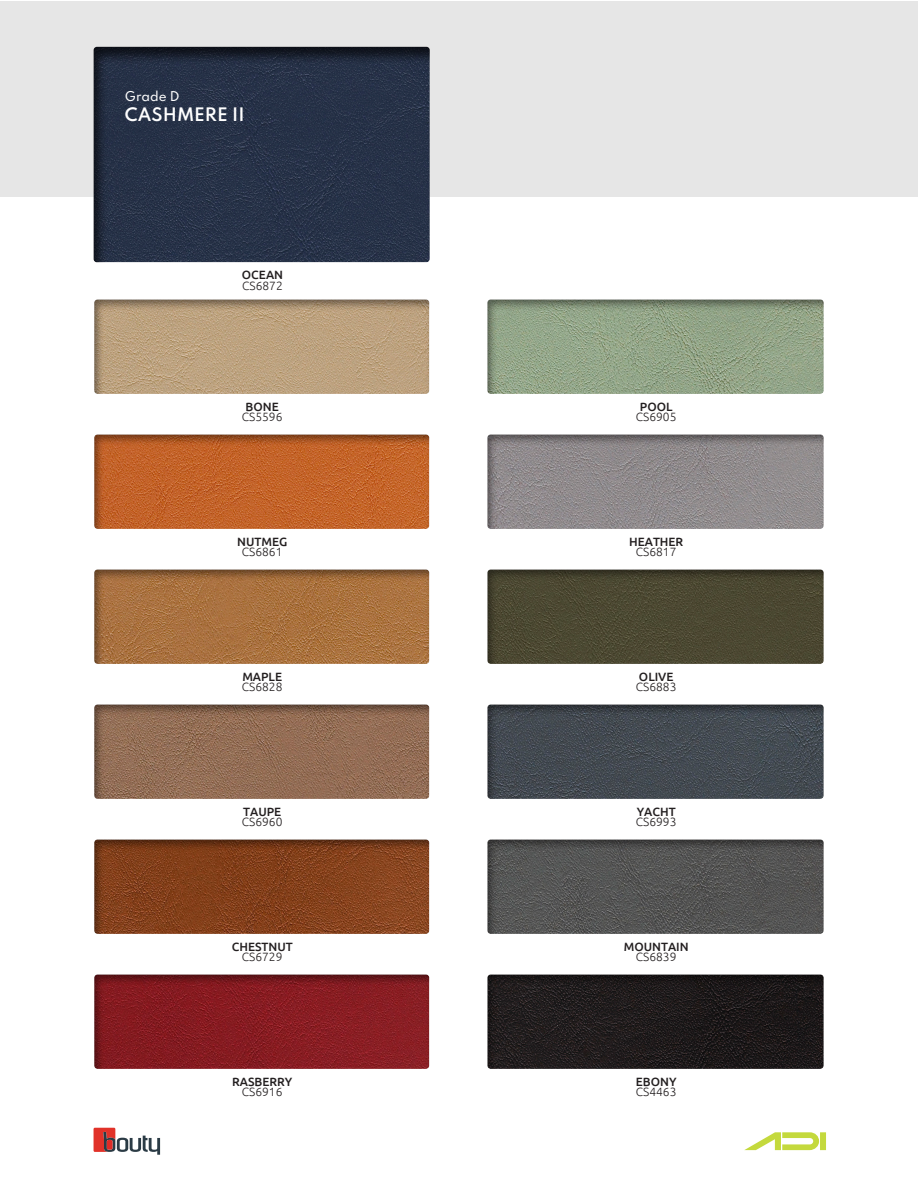
<style>
.page{position:relative;width:918px;height:1188px;background:#fff}
.page>*{position:absolute;margin:0;border:0;box-sizing:border-box;transform-origin:0 0}
.t1{font:600 16.5px "Spartan";color:#fff}
.t2{font:300 12px "Ubuntu";color:#231f20}
.t3{font:500 12px "Ubuntu";color:#231f20}
.t4{font:500 12px "Spartan";color:#fff}
</style>
<div class="page">
<div style="left:0;top:2px;width:918px;height:195px;background:#e6e6e6"></div>
<svg style="left:93px;top:46px;width:337px;height:217px;background:#283247"></svg>
<svg style="left:94px;top:299px;width:336px;height:95px;background:#b89f7d"></svg>
<svg style="left:487px;top:299px;width:337px;height:95px;background:#90a185"></svg>
<svg style="left:94px;top:434px;width:336px;height:95px;background:#be632b"></svg>
<svg style="left:487px;top:434px;width:337px;height:95px;background:#8d898a"></svg>
<svg style="left:94px;top:569px;width:336px;height:95px;background:#a77141"></svg>
<svg style="left:487px;top:569px;width:337px;height:95px;background:#4b4833"></svg>
<svg style="left:94px;top:704px;width:336px;height:95px;background:#906c55"></svg>
<svg style="left:487px;top:704px;width:337px;height:95px;background:#444a51"></svg>
<svg style="left:94px;top:839px;width:336px;height:95px;background:#83421f"></svg>
<svg style="left:487px;top:839px;width:337px;height:95px;background:#555554"></svg>
<svg style="left:94px;top:974px;width:336px;height:95px;background:#851e24"></svg>
<svg style="left:487px;top:974px;width:337px;height:95px;background:#211d1e"></svg>
<svg style="left:94px;top:1128px;width:66px;height:27px"></svg>
<div style="left:107px;top:1140px;width:6px;height:10px;background:#de2b26;border-radius:3px"></div>
<div style="left:820px;top:1132px;width:6px;height:18px;background:#c4d93d"></div>
<svg style="left:744px;top:1132px;width:75px;height:18px"></svg>
<p class="t4" style="left:125px;top:90px;width:56px">Grade D</p>
<h1 class="t1" style="left:125px;top:105px;width:121px">CASHMERE II</h1>
<p class="t3" style="left:242px;top:270px;width:43px">OCEAN</p>
<p class="t2" style="left:242px;top:280px;width:42px">CS6872</p>
<p class="t3" style="left:246px;top:401px;width:35px">BONE</p>
<p class="t2" style="left:242px;top:412px;width:42px">CS5596</p>
<p class="t3" style="left:237px;top:536px;width:52px">NUTMEG</p>
<p class="t2" style="left:242px;top:547px;width:42px">CS6861</p>
<p class="t3" style="left:242px;top:671px;width:41px">MAPLE</p>
<p class="t2" style="left:242px;top:682px;width:42px">CS6828</p>
<p class="t3" style="left:243px;top:806px;width:40px">TAUPE</p>
<p class="t2" style="left:242px;top:817px;width:42px">CS6960</p>
<p class="t3" style="left:232px;top:941px;width:63px">CHESTNUT</p>
<p class="t2" style="left:242px;top:952px;width:42px">CS6729</p>
<p class="t3" style="left:232px;top:1076px;width:62px">RASBERRY</p>
<p class="t2" style="left:242px;top:1087px;width:42px">CS6916</p>
<p class="t3" style="left:640px;top:401px;width:34px">POOL</p>
<p class="t2" style="left:636px;top:412px;width:42px">CS6905</p>
<p class="t3" style="left:629px;top:536px;width:56px">HEATHER</p>
<p class="t2" style="left:636px;top:547px;width:42px">CS6817</p>
<p class="t3" style="left:639px;top:671px;width:36px">OLIVE</p>
<p class="t2" style="left:636px;top:682px;width:42px">CS6883</p>
<p class="t3" style="left:637px;top:806px;width:40px">YACHT</p>
<p class="t2" style="left:636px;top:817px;width:42px">CS6993</p>
<p class="t3" style="left:624px;top:941px;width:66px">MOUNTAIN</p>
<p class="t2" style="left:636px;top:952px;width:42px">CS6839</p>
<p class="t3" style="left:636px;top:1076px;width:42px">EBONY</p>
<p class="t2" style="left:636px;top:1087px;width:42px">CS4463</p>
</div>
